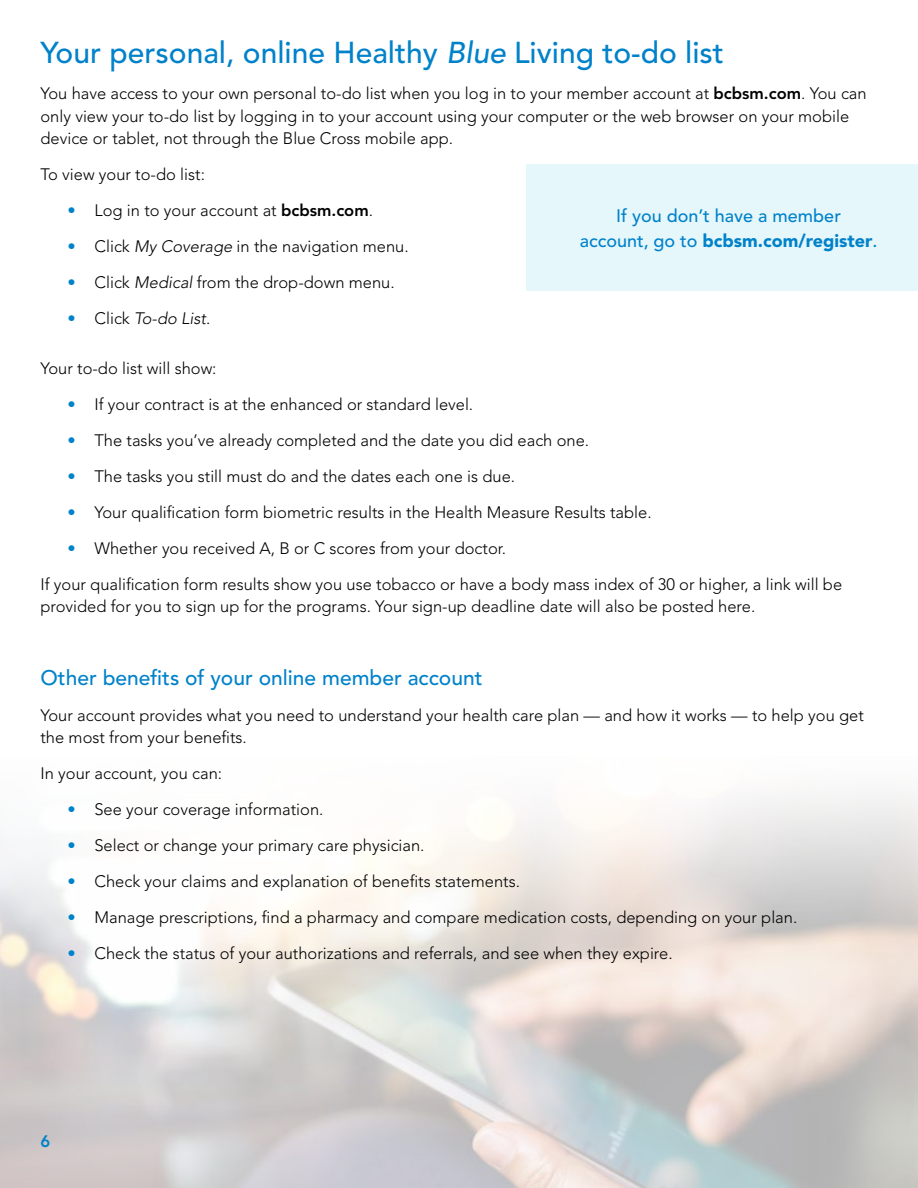
<style>
.page{position:relative;width:918px;height:1188px;background:#fff}
.page>*{position:absolute;margin:0;border:0;box-sizing:border-box;transform-origin:0 0}
.t1{font:500 30px "Avenir LT Std";color:#0082ca}
.t2{font:500 21px "Avenir LT Std";color:#0082ca}
.t3{font:500 18px/25.5px "Avenir LT Std";color:#0082ca;text-align:center}
.t4{font:300 16.5px/22.5px "Avenir LT Std";color:#000}
.t5{font:italic 300 16.5px "Avenir LT Std";color:#000}
.t6{font:800 16.5px "Avenir LT Std";color:#0082ca}
.s1{font-style:italic}
.s2{font-weight:800}
.s3{color:#0082ca}
.s4{font-style:normal;color:#0082ca}
.s5{font-style:normal}
.s6{font-weight:900}
</style>
<div class="page">
<div style="left:526px;top:164px;width:392px;height:127px;background:#e6f7fb"></div>
<h1 class="t1" style="left:40px;top:35px;width:685px">Your personal, online Healthy <span class="s1">Blue</span> Living to-do list</h1>
<p class="t4" style="left:40px;top:82px;width:828px">You have access to your own personal to-do list when you log in to your member account at <span class="s2">bcbsm.com</span>. You can only view your to-do list by logging in to your account using your computer or the web browser on your mobile device or tablet, not through the Blue Cross mobile app.</p>
<p class="t4" style="left:40px;top:163px;width:166px">To view your to-do list:</p>
<p class="t4" style="left:67px;top:199px;width:307px"><span class="s3">•</span> Log in to your account at <span class="s2">bcbsm.com</span>.</p>
<p class="t4" style="left:67px;top:235px;width:343px"><span class="s3">•</span> Click <span class="s1">My Coverage</span> in the navigation menu.</p>
<p class="t4" style="left:67px;top:271px;width:329px"><span class="s3">•</span> Click <span class="s1">Medical</span> from the drop-down menu.</p>
<p class="t5" style="left:67px;top:309px;width:144px"><span class="s4">•</span> <span class="s5">Click</span> To-do List<span class="s5">.</span></p>
<p class="t4" style="left:40px;top:357px;width:178px">Your to-do list will show:</p>
<p class="t4" style="left:67px;top:393px;width:407px"><span class="s3">•</span> If your contract is at the enhanced or standard level.</p>
<p class="t4" style="left:67px;top:429px;width:523px"><span class="s3">•</span> The tasks you’ve already completed and the date you did each one.</p>
<p class="t4" style="left:67px;top:465px;width:449px"><span class="s3">•</span> The tasks you still must do and the dates each one is due.</p>
<p class="t4" style="left:67px;top:501px;width:586px"><span class="s3">•</span> Your qualification form biometric results in the Health Measure Results table.</p>
<p class="t4" style="left:40px;top:530px;width:803px;line-height:36px;text-indent:27px"><span class="s3">•</span> Whether you received A, B or C scores from your doctor.<br>If your qualification form results show you use tobacco or have a body mass index of 30 or higher, a link will be</p>
<p class="t4" style="left:40px;top:595px;width:716px">provided for you to sign up for the programs. Your sign-up deadline date will also be posted here.</p>
<p class="t3" style="left:580px;top:203px;width:299px">If you don’t have a member account, go to <span class="s6">bcbsm.com/register</span>.</p>
<p class="t2" style="left:40px;top:666px;width:443px">Other benefits of your online member account</p>
<p class="t4" style="left:40px;top:704px;width:825px">Your account provides what you need to understand your health care plan — and how it works — to help you get the most from your benefits.</p>
<p class="t4" style="left:40px;top:763px;width:183px">In your account, you can:</p>
<p class="t4" style="left:67px;top:799px;width:258px"><span class="s3">•</span> See your coverage information.</p>
<p class="t4" style="left:67px;top:835px;width:359px"><span class="s3">•</span> Select or change your primary care physician.</p>
<p class="t4" style="left:67px;top:871px;width:454px"><span class="s3">•</span> Check your claims and explanation of benefits statements.</p>
<p class="t4" style="left:67px;top:907px;width:731px"><span class="s3">•</span> Manage prescriptions, find a pharmacy and compare medication costs, depending on your plan.</p>
<p class="t4" style="left:67px;top:943px;width:607px"><span class="s3">•</span> Check the status of your authorizations and referrals, and see when they expire.</p>
<p class="t6" style="left:40px;top:1131px;width:11px">6</p>
</div>
